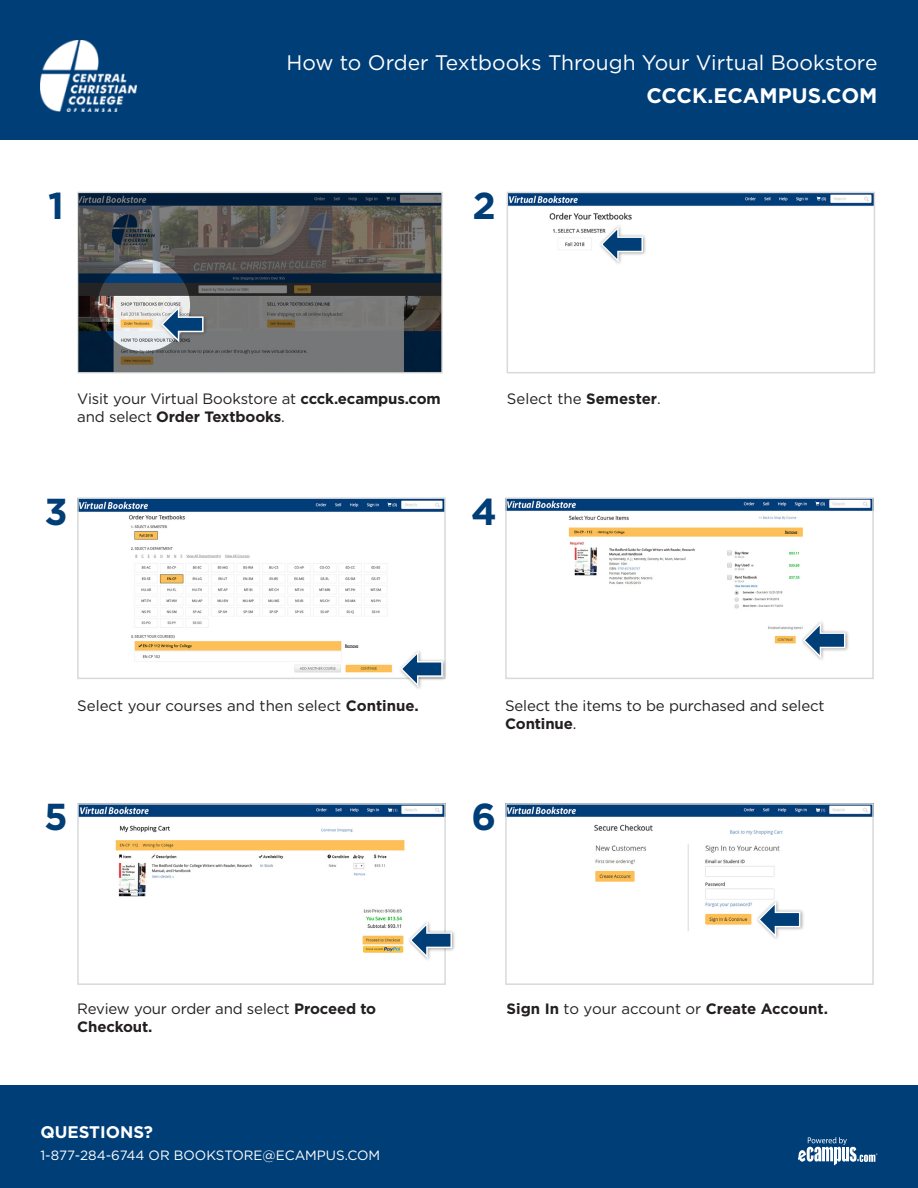
<style>
.page{position:relative;width:918px;height:1188px;background:#fff}
.page>*{position:absolute;margin:0;border:0;box-sizing:border-box;transform-origin:0 0}
.t1{font:700 37.5px "Gotham";color:#003e78}
.t2{font:21px "Gotham";color:#fff}
.t3{font:700 21px "Gotham";color:#fff}
.t4{font:700 16.8px "Gotham";color:#fff}
.t5{font:15px/18px "Gotham";letter-spacing:-.01em;color:#231f20}
.t6{font:700 15px "Gotham";color:#231f20}
.t7{font:13.5px "Gotham";color:#fff}
.s1{font-weight:700}
.s2{font-weight:400}
</style>
<div class="page">
<div style="left:0;top:1085px;width:918px;height:103px;background:#003e78"></div>
<svg style="left:798px;top:1137px;width:80px;height:29px"></svg>
<img style="left:80px;top:500px;width:363px;height:173px">
<div style="left:77px;top:497px;width:369px;height:182px;border:2px solid #d8d9da"></div>
<div style="left:77px;top:192px;width:366px;height:181px;border:2px solid #d8d9da"></div>
<img style="left:510px;top:195px;width:362px;height:55px">
<div style="left:507px;top:192px;width:368px;height:181px;border:2px solid #d8d9da"></div>
<img style="left:508px;top:500px;width:363px;height:144px">
<div style="left:505px;top:497px;width:369px;height:182px;border:2px solid #d8d9da"></div>
<img style="left:80px;top:806px;width:363px;height:147px">
<div style="left:77px;top:803px;width:369px;height:182px;border:2px solid #d8d9da"></div>
<img style="left:508px;top:806px;width:363px;height:125px">
<div style="left:505px;top:803px;width:369px;height:182px;border:2px solid #d8d9da"></div>
<svg style="left:79px;top:193px;width:362px;height:179px;background:#585b5d"></svg>
<div style="left:159px;top:304px;width:49px;height:42px;background:#231f20;opacity:.45"></div>
<svg style="left:161px;top:306px;width:43px;height:37px;background:#788da0"></svg>
<div style="left:598px;top:224px;width:49px;height:42px;background:#231f20;opacity:.45"></div>
<svg style="left:600px;top:226px;width:43px;height:37px"></svg>
<div style="left:407px;top:920px;width:49px;height:42px;background:#231f20;opacity:.45"></div>
<svg style="left:409px;top:922px;width:43px;height:36px"></svg>
<div style="left:782px;top:886px;width:8px;height:6px;background:#fff"></div>
<div style="left:755px;top:899px;width:50px;height:43px;background:#231f20;opacity:.45"></div>
<svg style="left:758px;top:901px;width:42px;height:37px"></svg>
<div style="left:398px;top:648px;width:49px;height:43px;background:#231f20;opacity:.45"></div>
<svg style="left:400px;top:651px;width:43px;height:36px"></svg>
<div style="left:800px;top:620px;width:50px;height:42px;background:#231f20;opacity:.45"></div>
<svg style="left:803px;top:622px;width:42px;height:37px"></svg>
<div style="left:0;top:0;width:918px;height:139px;background:#003e78"></div>
<img style="left:40px;top:41px;width:96px;height:71px">
<p class="t1" style="left:48px;top:181px;width:17px">1</p>
<p class="t2" style="left:286px;top:49px;width:592px">How to Order Textbooks Through Your Virtual Bookstore</p>
<p class="t3" style="left:646px;top:81px;width:233px">CCCK.ECAMPUS.COM</p>
<p class="t1" style="left:472px;top:181px;width:25px">2</p>
<p class="t5" style="left:77px;top:389px;width:365px">Visit your Virtual Bookstore at <span class="s1">ccck.ecampus.com </span>and select <span class="s1">Order Textbooks</span>.</p>
<p class="t5" style="left:507px;top:389px;width:155px">Select the <span class="s1">Semester</span>.</p>
<p class="t1" style="left:44px;top:487px;width:25px">3</p>
<p class="t1" style="left:471px;top:487px;width:27px">4</p>
<p class="t5" style="left:77px;top:697px;width:343px">Select your courses and then select <span class="s1">Continue.</span></p>
<p class="t5" style="left:505px;top:697px;width:321px">Select the items to be purchased and select<br><span class="s1">Continue</span>.</p>
<p class="t1" style="left:44px;top:792px;width:25px">5</p>
<p class="t1" style="left:472px;top:792px;width:26px">6</p>
<p class="t5" style="left:77px;top:1000px;width:300px">Review your order and select <span class="s1">Proceed to<br>Checkout.</span></p>
<p class="t6" style="left:507px;top:999px;width:323px">Sign In <span class="s2">to your account or</span> Create Account.</p>
<p class="t4" style="left:40px;top:1121px;width:114px">QUESTIONS?</p>
<p class="t7" style="left:40px;top:1147px;width:341px">1-877-284-6744 OR BOOKSTORE@ECAMPUS.COM</p>
</div>
